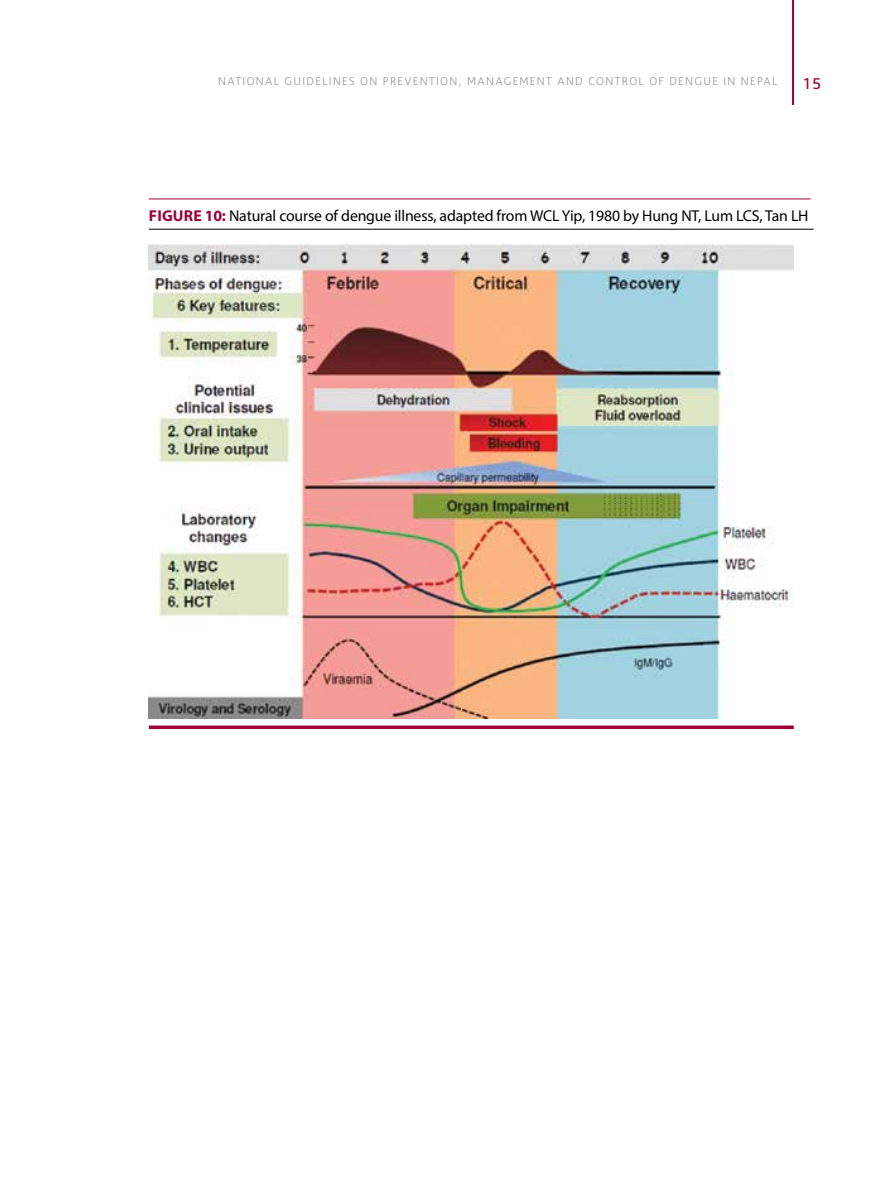
<style>
.page{position:relative;width:893px;height:1191px;background:#fff}
.page>*{position:absolute;margin:0;border:0;box-sizing:border-box;transform-origin:0 0}
.t1{font:15.75px "Myriad Pro";letter-spacing:-.01em;color:#000}
.t2{font:15.75px "Corisande";color:#9e0039}
.t3{font:300 11.38px "Corisande";letter-spacing:.12em;color:#939598}
.s1{font-weight:700;color:#9e0039}
</style>
<div class="page">
<hr style="left:793px;top:0;width:1px;height:104px;background:#9e0039">
<img style="left:149px;top:244px;width:645px;height:474px">
<hr style="left:149px;top:198px;width:662px;height:1px;background:#9e0039">
<svg style="left:149px;top:725px;width:645px;height:4px;background:#ab2253"></svg>
<hr style="left:149px;top:229px;width:665px;height:1px;background:#000">
<p class="t3" style="left:218px;top:75px;width:560px">NATIONAL GUIDELIN ES ON PREVENTION, MANAGEM ENT AN D CONTROL OF DENG UE IN NEPAL</p>
<p class="t2" style="left:803px;top:75px;width:20px">15</p>
<p class="t1" style="left:149px;top:206px;width:661px"><span class="s1">FIGURE 10:</span> Natural course of dengue illness, adapted from WCL Yip, 1980 by Hung NT, Lum LCS, Tan LH</p>
</div>
